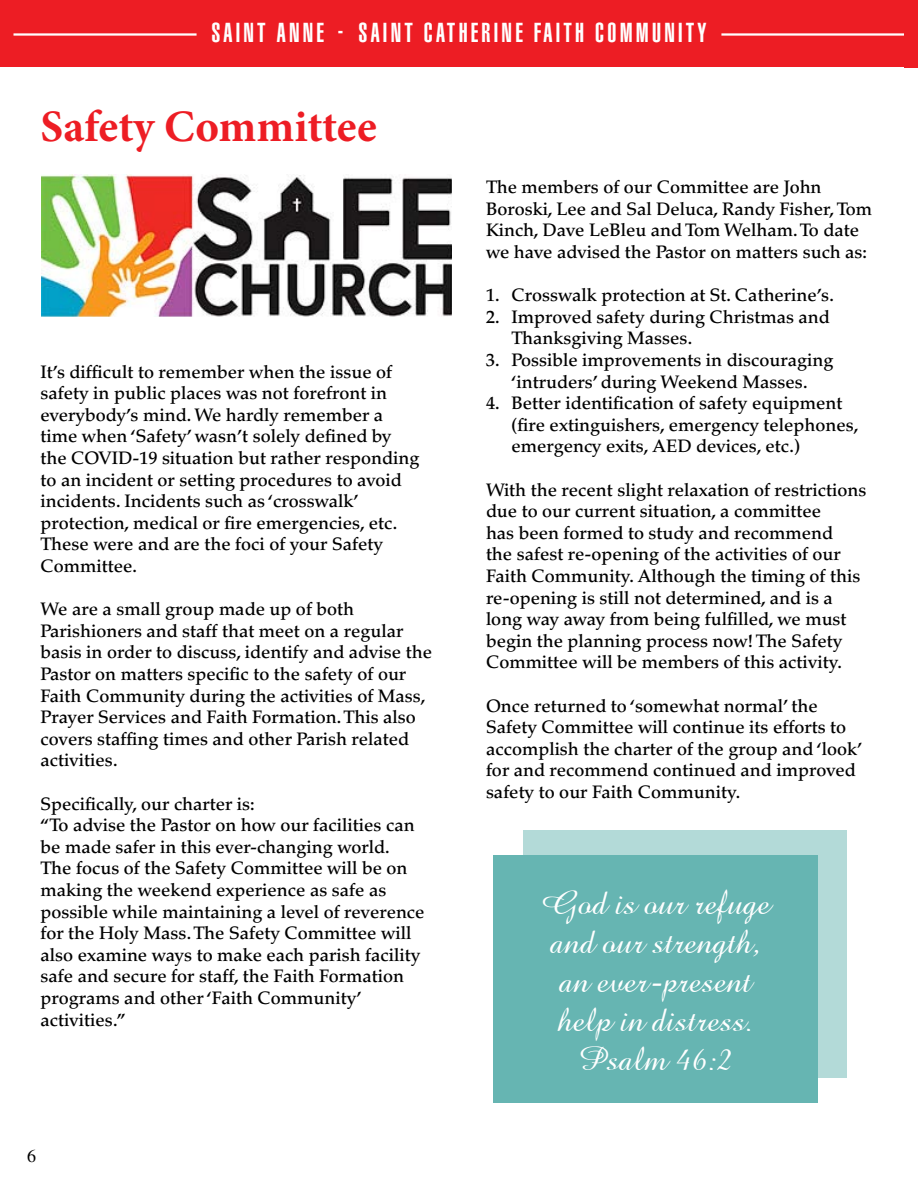
<style>
.page{position:relative;width:918px;height:1188px;background:#fff}
.page>*{position:absolute;margin:0;border:0;box-sizing:border-box;transform-origin:0 0}
.t1{font:700 45px "Minion Pro";letter-spacing:-.005em;color:#ed1d24}
.t2{font:36px/39px "Amaze Normal";color:#fff;text-align:center}
.t3{font:900 extra-condensed 27px "Helvetica";letter-spacing:.12em;color:#fff}
.t4{font:500 18px/21.6px "Palatino";color:#000}
.t5{font:18px "Times";color:#000}
.s1{font-size:33px}
</style>
<div class="page">
<div style="left:0;top:0;width:918px;height:68px;background:#ed1d24"></div>
<hr style="left:14px;top:33px;width:183px;height:3px;background:#fff">
<hr style="left:721px;top:33px;width:183px;height:3px;background:#fff">
<div style="left:523px;top:830px;width:324px;height:248px;background:#b3dad8"></div>
<div style="left:494px;top:856px;width:324px;height:247px;background:#66b5b2"></div>
<img style="left:41px;top:174px;width:410px;height:143px">
<h3 class="t3" style="left:211px;top:17px;width:497px">SAINT ANNE <span class="s1">-</span> SAINT CATHERINE FAITH COMMUNITY</h3>
<h1 class="t1" style="left:40px;top:95px;width:338px">Safety Committee</h1>
<p class="t4" style="left:40px;top:361px;width:380px">It’s difficult to remember when the issue of safety in public places was not forefront in everybody’s mind. We hardly remember a time when ‘Safety’ wasn’t solely defined by the COVID-19 situation but rather responding to an incident or setting procedures to avoid incidents. Incidents such as ‘crosswalk’ protection, medical or fire emergencies, etc.<br>These were and are the foci of your Safety Committee.</p>
<p class="t4" style="left:40px;top:599px;width:393px">We are a small group made up of both Parishioners and staff that meet on a regular basis in order to discuss, identify and advise the Pastor on matters specific to the safety of our Faith Community during the activities of Mass, Prayer Services and Faith Formation. This also covers staffing times and other Parish related activities.</p>
<p class="t4" style="left:40px;top:793px;width:386px">Specifically, our charter is:<br>“To advise the Pastor on how our facilities can be made safer in this ever-changing world.<br>The focus of the Safety Committee will be on making the weekend experience as safe as possible while maintaining a level of reverence for the Holy Mass. The Safety Committee will also examine ways to make each parish facility safe and secure for staff, the Faith Formation programs and other ‘Faith Community’ activities.”</p>
<p class="t5" style="left:27px;top:1145px;width:10px">6</p>
<p class="t4" style="left:486px;top:176px;width:388px">The members of our Committee are John Boroski, Lee and Sal Deluca, Randy Fisher, Tom Kinch, Dave LeBleu and Tom Welham. To date we have advised the Pastor on matters such as:</p>
<p class="t4" style="left:486px;top:284px;width:350px">1. Crosswalk protection at St. Catherine’s.</p>
<p class="t4" style="left:512px;top:306px;width:320px;text-indent:-26px">2. Improved safety during Christmas and<br>Thanksgiving Masses.</p>
<p class="t4" style="left:486px;top:349px;width:349px;text-align:center">3. Possible improvements in discouraging ‘intruders’ during Weekend Masses.</p>
<p class="t4" style="left:512px;top:392px;width:349px;text-indent:-26px">4. Better identification of safety equipment (fire extinguishers, emergency telephones, emergency exits, AED devices, etc.)</p>
<p class="t4" style="left:486px;top:479px;width:382px">With the recent slight relaxation of restrictions due to our current situation, a committee<br>has been formed to study and recommend<br>the safest re-opening of the activities of our Faith Community. Although the timing of this re-opening is still not determined, and is a long way away from being fulfilled, we must begin the planning process now! The Safety Committee will be members of this activity.</p>
<p class="t4" style="left:486px;top:695px;width:378px">Once returned to ‘somewhat normal’ the Safety Committee will continue its efforts to accomplish the charter of the group and ‘look’ for and recommend continued and improved safety to our Faith Community.</p>
<h2 class="t2" style="left:541px;top:882px;width:231px">God is our refuge and our strength, an ever-present help in distress.<br>Psalm 46:2</h2>
</div>
